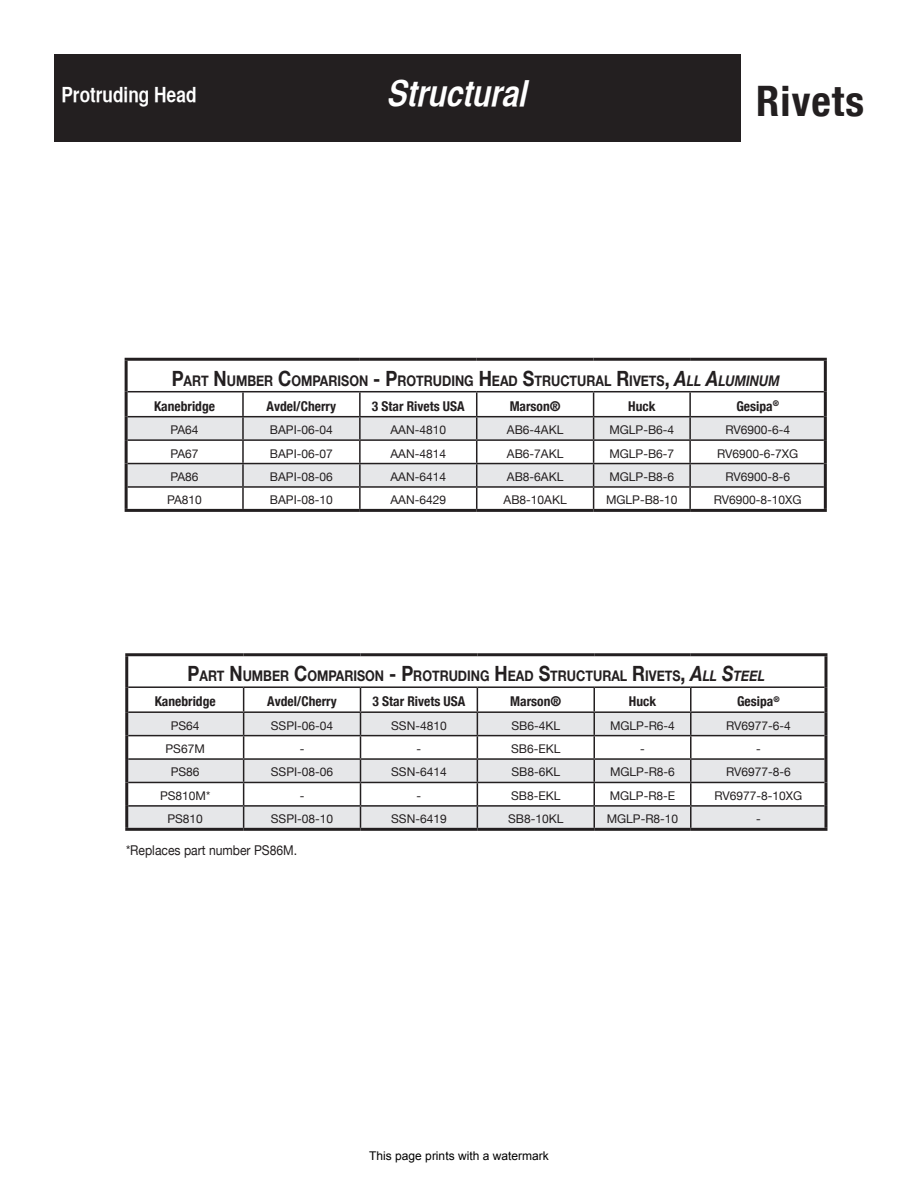
<style>
.page{position:relative;width:918px;height:1188px;background:#fff}
.page>*{position:absolute;margin:0;border:0;box-sizing:border-box;transform-origin:0 0}
.t1{font:700 condensed 42px "Helvetica Neue";letter-spacing:.025em;color:#231f20}
.t2{font:italic 36px "Helvetica CY Bold";color:#fff}
.t3{font:21px "Helvetica CY Bold";color:#fff}
.t4{font:700 14.7px "Helvetica Neue";color:#231f20;scale:.85 1}
.t5{font:700 condensed 13.5px "Helvetica Neue";color:#231f20}
.t6{font:13.5px "Helvetica Neue";color:#231f20;scale:.9 1}
.t7{font:12px "Helvetica Neue";color:#231f20}
.t8{font:12px "Arial";color:#000}
.s1{font-size:21px}
.s2{font-style:italic;font-size:21px}
.s3{font-style:italic}
</style>
<div class="page">
<div style="left:54px;top:54px;width:687px;height:88px;background:#231f20"></div>
<svg style="left:368px;top:417px;width:23px;height:69px;fill:#e6e7e9"></svg>
<hr style="left:360px;top:391px;width:117px;height:1px;background:#231f20">
<hr style="left:360px;top:416px;width:117px;height:1px;background:#231f20">
<hr style="left:360px;top:439px;width:117px;height:2px;background:#231f20">
<hr style="left:360px;top:463px;width:117px;height:1px;background:#231f20">
<hr style="left:360px;top:486px;width:117px;height:2px;background:#231f20">
<hr style="left:360px;top:358px;width:117px;height:3px;background:#231f20">
<hr style="left:360px;top:509px;width:117px;height:3px;background:#231f20">
<svg style="left:368px;top:713px;width:23px;height:115px;fill:#e6e7e9"></svg>
<hr style="left:361px;top:686px;width:116px;height:2px;background:#231f20">
<hr style="left:361px;top:711px;width:116px;height:2px;background:#231f20">
<hr style="left:361px;top:735px;width:116px;height:1px;background:#231f20">
<hr style="left:361px;top:758px;width:116px;height:2px;background:#231f20">
<hr style="left:361px;top:782px;width:116px;height:1px;background:#231f20">
<hr style="left:361px;top:805px;width:116px;height:2px;background:#231f20">
<svg style="left:124px;top:357px;width:244px;height:471px"></svg>
<svg style="left:391px;top:357px;width:437px;height:474px"></svg>
<hr style="left:594px;top:805px;width:97px;height:2px;background:#231f20">
<hr style="left:593px;top:807px;width:2px;height:21px;background:#231f20">
<hr style="left:691px;top:805px;width:133px;height:2px;background:#231f20">
<hr style="left:690px;top:807px;width:2px;height:21px;background:#231f20">
<hr style="left:125px;top:653px;width:119px;height:3px;background:#231f20">
<hr style="left:125px;top:656px;width:3px;height:31px;background:#231f20">
<hr style="left:244px;top:653px;width:117px;height:3px;background:#231f20">
<hr style="left:361px;top:653px;width:116px;height:3px;background:#231f20">
<hr style="left:477px;top:653px;width:117px;height:3px;background:#231f20">
<hr style="left:594px;top:653px;width:97px;height:3px;background:#231f20">
<hr style="left:691px;top:653px;width:136px;height:3px;background:#231f20">
<hr style="left:824px;top:656px;width:3px;height:31px;background:#231f20">
<hr style="left:125px;top:687px;width:3px;height:25px;background:#231f20">
<hr style="left:824px;top:687px;width:3px;height:25px;background:#231f20">
<hr style="left:125px;top:712px;width:3px;height:24px;background:#231f20">
<hr style="left:824px;top:712px;width:3px;height:24px;background:#231f20">
<hr style="left:125px;top:736px;width:3px;height:23px;background:#231f20">
<hr style="left:824px;top:736px;width:3px;height:23px;background:#231f20">
<hr style="left:125px;top:759px;width:3px;height:23px;background:#231f20">
<hr style="left:824px;top:759px;width:3px;height:23px;background:#231f20">
<hr style="left:125px;top:782px;width:3px;height:24px;background:#231f20">
<hr style="left:824px;top:782px;width:3px;height:24px;background:#231f20">
<hr style="left:125px;top:806px;width:3px;height:22px;background:#231f20">
<hr style="left:824px;top:806px;width:3px;height:22px;background:#231f20">
<hr style="left:125px;top:828px;width:119px;height:3px;background:#231f20">
<hr style="left:244px;top:828px;width:117px;height:3px;background:#231f20">
<hr style="left:361px;top:828px;width:116px;height:3px;background:#231f20">
<hr style="left:477px;top:828px;width:117px;height:3px;background:#231f20">
<hr style="left:594px;top:828px;width:97px;height:3px;background:#231f20">
<hr style="left:691px;top:828px;width:136px;height:3px;background:#231f20">
<p class="t3" style="left:62px;top:82px;width:137px">Protruding Head</p>
<p class="t2" style="left:389px;top:71px;width:141px">Structural</p>
<p class="t1" style="left:756px;top:75px;width:109px">Rivets</p>
<p class="t4" style="left:172px;top:371px;width:717px"><span class="s1">P</span>ART <span class="s1">N</span>UMBER <span class="s1">C</span>OMPARISON <span class="s1">- P</span>ROTRUDING <span class="s1">H</span>EAD <span class="s1">S</span>TRUCTURAL <span class="s1">R</span>IVETS<span class="s1">,</span> <span class="s2">A</span><span class="s3">LL</span> <span class="s2">A</span><span class="s3">LUMINUM</span></p>
<p class="t5" style="left:154px;top:398px;width:62px">Kanebridge</p>
<p class="t5" style="left:267px;top:398px;width:71px">Avdel/Cherry</p>
<p class="t5" style="left:372px;top:398px;width:94px">3 Star Rivets USA</p>
<p class="t5" style="left:510px;top:398px;width:53px">Marson®</p>
<p class="t5" style="left:628px;top:398px;width:29px">Huck</p>
<p class="t5" style="left:736px;top:398px;width:44px">Gesipa<sup>®</sup></p>
<p class="t7" style="left:171px;top:423px;width:30px">PA64</p>
<p class="t7" style="left:270px;top:423px;width:64px">BAPI-06-04</p>
<p class="t7" style="left:391px;top:423px;width:57px">AAN-4810</p>
<p class="t7" style="left:507px;top:423px;width:58px">AB6-4AKL</p>
<p class="t7" style="left:609px;top:423px;width:66px">MGLP-B6-4</p>
<p class="t7" style="left:725px;top:423px;width:66px">RV6900-6-4</p>
<p class="t7" style="left:171px;top:446px;width:30px">PA67</p>
<p class="t7" style="left:270px;top:446px;width:64px">BAPI-06-07</p>
<p class="t7" style="left:391px;top:446px;width:57px">AAN-4814</p>
<p class="t7" style="left:507px;top:446px;width:58px">AB6-7AKL</p>
<p class="t7" style="left:609px;top:446px;width:66px">MGLP-B6-7</p>
<p class="t7" style="left:717px;top:446px;width:83px">RV6900-6-7XG</p>
<p class="t7" style="left:171px;top:470px;width:30px">PA86</p>
<p class="t7" style="left:270px;top:470px;width:64px">BAPI-08-06</p>
<p class="t7" style="left:391px;top:470px;width:57px">AAN-6414</p>
<p class="t7" style="left:507px;top:470px;width:58px">AB8-6AKL</p>
<p class="t7" style="left:609px;top:470px;width:66px">MGLP-B8-6</p>
<p class="t7" style="left:725px;top:470px;width:66px">RV6900-8-6</p>
<p class="t7" style="left:167px;top:493px;width:36px">PA810</p>
<p class="t7" style="left:270px;top:493px;width:64px">BAPI-08-10</p>
<p class="t7" style="left:391px;top:493px;width:57px">AAN-6429</p>
<p class="t7" style="left:504px;top:493px;width:65px">AB8-10AKL</p>
<p class="t7" style="left:606px;top:493px;width:73px">MGLP-B8-10</p>
<p class="t7" style="left:714px;top:493px;width:89px">RV6900-8-10XG</p>
<p class="t4" style="left:188px;top:667px;width:681px"><span class="s1">P</span>ART <span class="s1">N</span>UMBER <span class="s1">C</span>OMPARISON <span class="s1">- P</span>ROTRUDING <span class="s1">H</span>EAD <span class="s1">S</span>TRUCTURAL <span class="s1">R</span>IVETS<span class="s1">,</span> <span class="s2">A</span><span class="s3">LL</span> <span class="s2">S</span><span class="s3">TEEL</span></p>
<p class="t5" style="left:155px;top:693px;width:62px">Kanebridge</p>
<p class="t5" style="left:267px;top:693px;width:71px">Avdel/Cherry</p>
<p class="t5" style="left:372px;top:693px;width:94px">3 Star Rivets USA</p>
<p class="t5" style="left:510px;top:693px;width:53px">Marson®</p>
<p class="t5" style="left:629px;top:693px;width:29px">Huck</p>
<p class="t5" style="left:737px;top:693px;width:44px">Gesipa<sup>®</sup></p>
<p class="t7" style="left:171px;top:718px;width:30px">PS64</p>
<p class="t7" style="left:271px;top:718px;width:64px">SSPI-06-04</p>
<p class="t7" style="left:391px;top:718px;width:57px">SSN-4810</p>
<p class="t7" style="left:511px;top:718px;width:50px">SB6-4KL</p>
<p class="t7" style="left:610px;top:718px;width:66px">MGLP-R6-4</p>
<p class="t7" style="left:726px;top:718px;width:66px">RV6977-6-4</p>
<p class="t7" style="left:166px;top:742px;width:41px">PS67M</p>
<p class="t7" style="left:300px;top:742px;width:6px">-</p>
<p class="t7" style="left:417px;top:742px;width:6px">-</p>
<p class="t7" style="left:511px;top:742px;width:51px">SB6-EKL</p>
<p class="t7" style="left:640px;top:742px;width:6px">-</p>
<p class="t7" style="left:756px;top:742px;width:6px">-</p>
<p class="t7" style="left:171px;top:765px;width:30px">PS86</p>
<p class="t7" style="left:271px;top:765px;width:64px">SSPI-08-06</p>
<p class="t7" style="left:391px;top:765px;width:57px">SSN-6414</p>
<p class="t7" style="left:511px;top:765px;width:50px">SB8-6KL</p>
<p class="t7" style="left:610px;top:765px;width:66px">MGLP-R8-6</p>
<p class="t7" style="left:726px;top:765px;width:66px">RV6977-8-6</p>
<p class="t7" style="left:160px;top:788px;width:52px">PS810M*</p>
<p class="t7" style="left:300px;top:788px;width:6px">-</p>
<p class="t7" style="left:417px;top:788px;width:6px">-</p>
<p class="t7" style="left:511px;top:788px;width:51px">SB8-EKL</p>
<p class="t7" style="left:610px;top:788px;width:67px">MGLP-R8-E</p>
<p class="t7" style="left:714px;top:788px;width:89px">RV6977-8-10XG</p>
<p class="t7" style="left:167px;top:812px;width:37px">PS810</p>
<p class="t7" style="left:271px;top:812px;width:64px">SSPI-08-10</p>
<p class="t7" style="left:391px;top:812px;width:57px">SSN-6419</p>
<p class="t7" style="left:508px;top:812px;width:57px">SB8-10KL</p>
<p class="t7" style="left:607px;top:812px;width:73px">MGLP-R8-10</p>
<p class="t7" style="left:756px;top:812px;width:6px">-</p>
<p class="t6" style="left:126px;top:843px;width:192px">*Replaces part number PS86M.</p>
<p class="t8" style="left:369px;top:1149px;width:181px">This page prints with a watermark</p>
</div>
